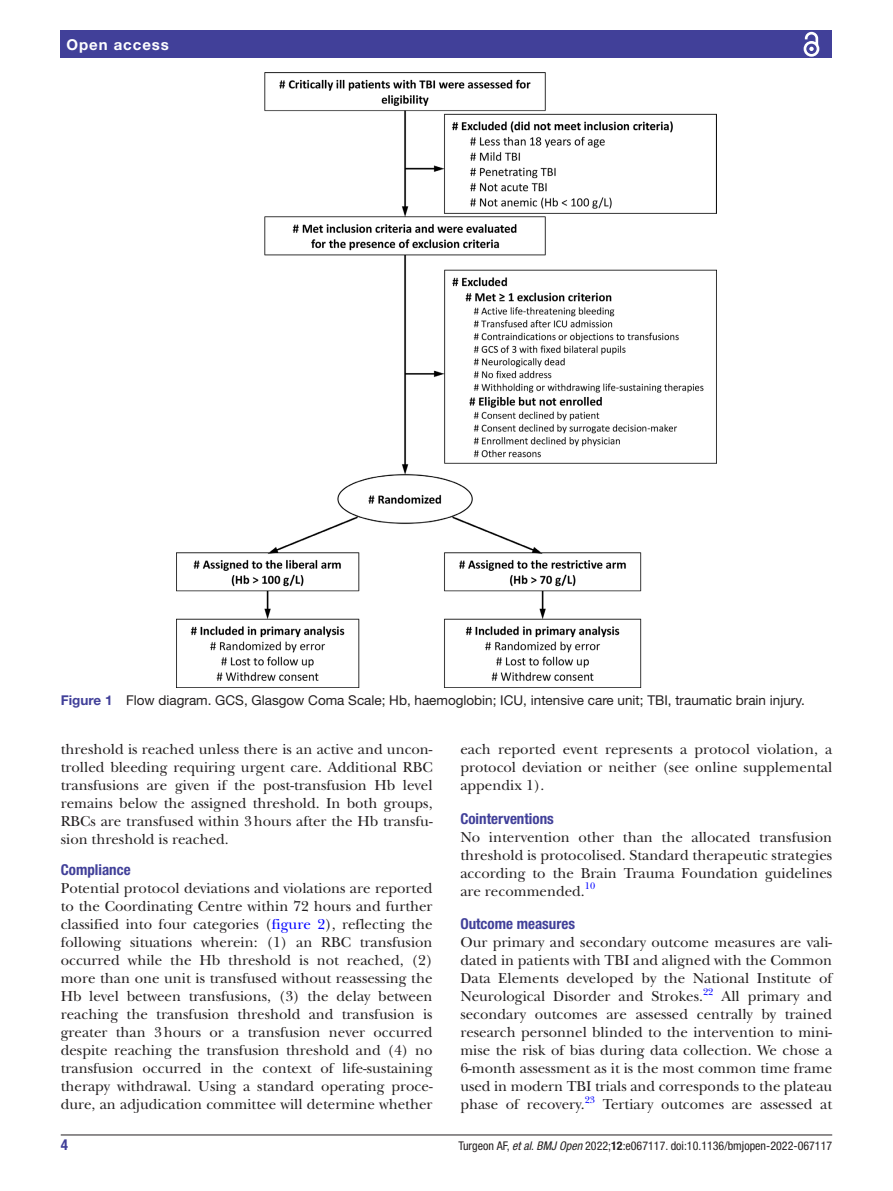
<style>
.page{position:relative;width:893px;height:1191px;background:#fff}
.page>*{position:absolute;margin:0;border:0;box-sizing:border-box;transform-origin:0 0}
.t1{font:15px/18px "New Baskerville";color:#231f20;text-align:justify}
.t2{font:700 condensed 15px "Helvetica Neue LT Std";color:#414099}
.t3{font:700 15px "Helvetica Neue LT Std";letter-spacing:.065em;color:#fff}
.t4{font:13.5px "Helvetica Neue LT Std";color:#231f20}
.t5{font:condensed 12px "Helvetica Neue LT Std";color:#231f20}
.t6{font:9.9px "New Baskerville";color:#00f}
.s1{font-weight:700;color:#414099}
.s2{color:#00f}
.s3{font-style:italic}
.s4{font-weight:700}
</style>
<div class="page">
<hr style="left:61px;top:1134px;width:771px;height:1px;background:#231f20">
<div style="left:61px;top:31px;width:771px;height:27px;background:#414099"></div>
<svg style="left:803px;top:31px;width:17px;height:26px"></svg>
<img style="left:176px;top:73px;width:540px;height:614px">
<p class="t3" style="left:66px;top:35px;width:104px">Open access</p>
<p class="t4" style="left:61px;top:692px;width:746px"><span class="s1">Figure 1</span> Flow diagram. GCS, Glasgow Coma Scale; Hb, haemoglobin; ICU, intensive care unit; TBI, traumatic brain injury.</p>
<p class="t1" style="left:61px;top:740px;width:373px">threshold is reached unless there is an active and uncon&shy;trolled bleeding requiring urgent care. Additional RBC transfusions are given if the post-transfusion Hb level remains below the assigned threshold. In both groups, RBCs are transfused within 3hours after the Hb transfu&shy;sion threshold is reached.</p>
<p class="t2" style="left:61px;top:861px;width:71px">Compliance</p>
<p class="t1" style="left:61px;top:879px;width:373px">Potential protocol deviations and violations are reported to the Coordinating Centre within 72 hours and further classified into four categories (<span class="s2">figure 2</span>), reflecting the following situations wherein: (1) an RBC transfusion occurred while the Hb threshold is not reached, (2) more than one unit is transfused without reassessing the Hb level between transfusions, (3) the delay between reaching the transfusion threshold and transfusion is greater than 3hours or a transfusion never occurred despite reaching the transfusion threshold and (4) no transfusion occurred in the context of life-sustaining therapy withdrawal. Using a standard operating proce&shy;dure, an adjudication committee will determine whether</p>
<p class="t1" style="left:460px;top:740px;width:373px">each reported event represents a protocol violation, a protocol deviation or neither (see online supplemental appendix 1).</p>
<p class="t2" style="left:460px;top:809px;width:95px">Cointerventions</p>
<p class="t1" style="left:460px;top:827px;width:373px">No intervention other than the allocated transfusion threshold is protocolised. Standard therapeutic strategies according to the Brain Trauma Foundation guidelines are recommended.</p>
<p class="t6" style="left:585px;top:879px;width:12px">10</p>
<p class="t2" style="left:460px;top:915px;width:116px">Outcome measures</p>
<p class="t1" style="left:460px;top:933px;width:373px">Our primary and secondary outcome measures are vali&shy;dated in patients with TBI and aligned with the Common Data Elements developed by the National Institute of Neurological Disorder and Strokes.</p>
<p class="t6" style="left:703px;top:985px;width:12px">22</p>
<p class="t1" style="left:460px;top:987px;width:373px;text-indent:261px">All primary and secondary outcomes are assessed centrally by trained research personnel blinded to the intervention to mini&shy;mise the risk of bias during data collection. We chose a 6-month assessment as it is the most common time frame used in modern TBI trials and corresponds to the plateau phase of recovery.</p>
<p class="t6" style="left:585px;top:1093px;width:12px">23</p>
<p class="t1" style="left:603px;top:1095px;width:231px">Tertiary outcomes are assessed at</p>
<p class="t2" style="left:61px;top:1135px;width:9px">4</p>
<p class="t5" style="left:458px;top:1138px;width:375px">Turgeon AF, <span class="s3">et al</span>. <span class="s3">BMJ Open</span> 2022;<span class="s4">12</span>:e067117. doi:10.1136/bmjopen-2022-067117</p>
</div>
